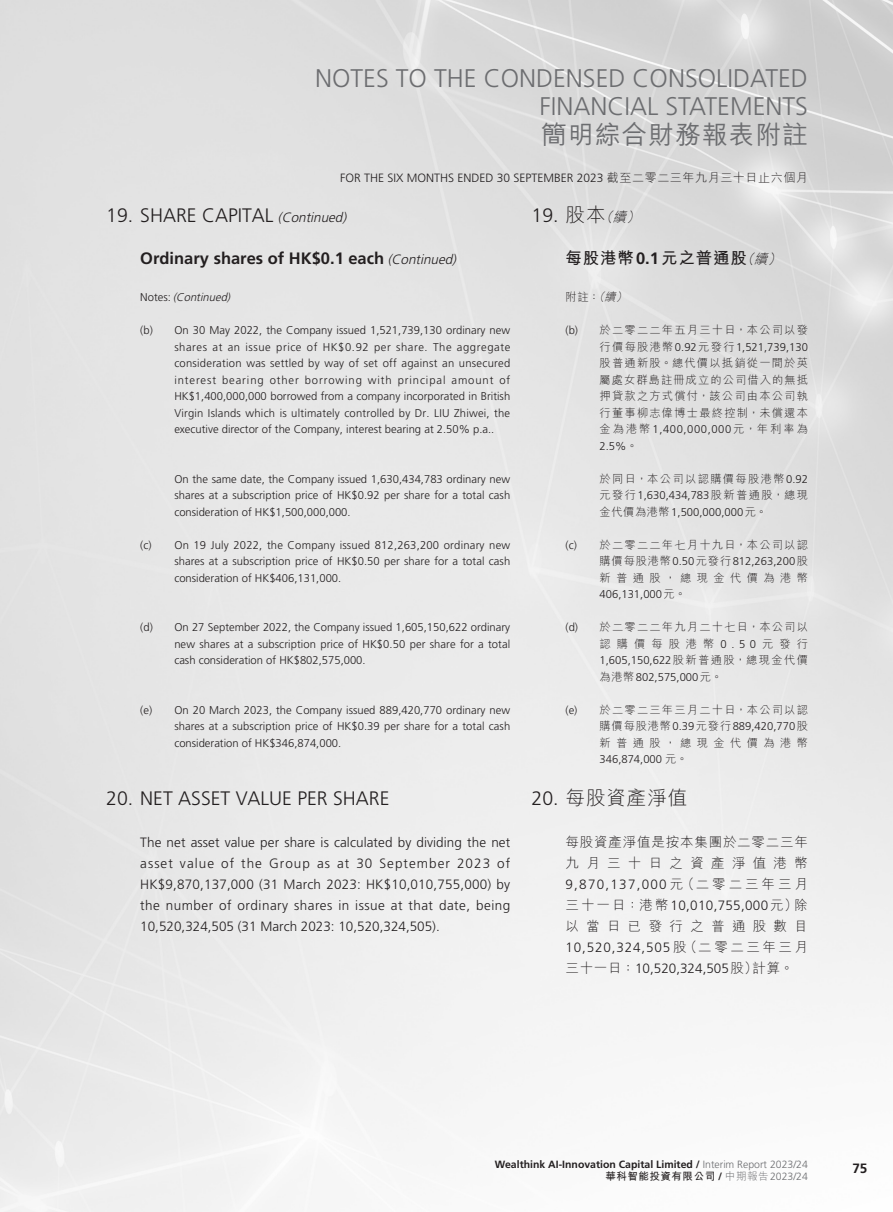
<style>
.page{position:relative;width:893px;height:1212px;background:#fff}
.page>*{position:absolute;margin:0;border:0;box-sizing:border-box;transform-origin:0 0}
.t1{font:300 25.5px/28.5px "Frutiger LT Std";color:#6c6d70;text-align:right}
.t2{font:500 25.5px "M Hei HK";letter-spacing:.05em;color:#6c6d70}
._01_H1{font:300 19.5px "Frutiger LT Std";color:#231f20}
._01_H1-2{font:300 19.5px "M Hei HK";letter-spacing:.05em;color:#231f20}
._02_H2{font:700 16.5px "Frutiger LT Std";color:#231f20}
._02_H2-2{font:700 16.5px "M Hei HK";letter-spacing:.05em;color:#231f20}
._00_txt{font:300 13.5px/21px "Frutiger LT Std";color:#231f20;text-align:justify}
._00_txt-2{font:300 13.5px/21px "M Hei HK";letter-spacing:.54em;color:#231f20;text-align:justify}
.t3{font:700 13.5px "Frutiger LT Std";color:#231f20}
.t4{font:300 12px "Frutiger LT Std";color:#231f20}
._06_Notes{font:300 11.25px/16.5px "Frutiger LT Std";color:#231f20;text-align:justify}
._06_Notes-2{font:300 11.25px/16.5px "M Hei HK";letter-spacing:.11em;color:#231f20;text-align:justify}
._06_Notes-3{font:italic 300 11.25px "Frutiger LT Std";color:#231f20}
.t5{font:700 10.5px "Frutiger LT Std";color:#231f20}
.t6{font:700 10.5px "M Hei HK";letter-spacing:.05em;color:#231f20}
.s1{font-family:"M Hei HK"}
.s2{font-style:italic;font-size:13.5px}
.s3{font-weight:300;font-style:italic;font-size:13.5px}
.s4{font-style:normal}
.s5{font-family:"M Hei HK";font-style:italic;font-size:13.5px}
.s6{font-family:"Frutiger LT Std"}
.s7{font-style:italic}
.s8{font-weight:300;color:#6c6d70}
.s9{font-family:"Frutiger LT Std";font-weight:300;color:#6c6d70}
</style>
<div class="page">
<h1 class="t1" style="left:315px;top:64px;width:494px">NOTES TO THE CONDENSED CONSOLIDATED<br>FINANCIAL STATEMENTS</h1>
<h1 class="t2" style="left:541px;top:116px;width:268px">簡明綜合財務報表附註</h1>
<p class="t4" style="left:340px;top:171px;width:469px">FOR THE SIX MONTHS ENDED 30 SEPTEMBER 2023 <span class="s1">截至二零二三年九月三十日止六個月</span></p>
<p class="_01_H1" style="left:106px;top:204px;width:245px">19. SHARE CAPITAL <span class="s2">(Continued)</span></p>
<p class="_02_H2" style="left:140px;top:248px;width:321px">Ordinary shares of HK$0.1 each <span class="s3">(Continued)</span></p>
<p class="_06_Notes-3" style="left:140px;top:291px;width:94px"><span class="s4">N o t e s :</span> (Continued)</p>
<p class="_06_Notes" style="left:174px;top:322px;width:337px;text-indent:-34px">(b) On 30 May 2022, the Company issued 1,521,739,130 ordinary new shares at an issue price of HK$0.92 per share. The aggregate consideration was settled by way of set off against an unsecured interest bearing other borrowing with principal amount of HK$1,400,000,000 borrowed from a company incorporated in British Virgin Islands which is ultimately controlled by Dr. LIU Zhiwei, the executive director of the Company, interest bearing at 2.50% p.a..</p>
<p class="_06_Notes" style="left:174px;top:471px;width:337px">On the same date, the Company issued 1,630,434,783 ordinary new shares at a subscription price of HK$0.92 per share for a total cash consideration of HK$1,500,000,000.</p>
<p class="_06_Notes" style="left:174px;top:537px;width:337px;text-indent:-34px">(c) On 19 July 2022, the Company issued 812,263,200 ordinary new shares at a subscription price of HK$0.50 per share for a total cash consideration of HK$406,131,000.</p>
<p class="_06_Notes" style="left:174px;top:619px;width:337px;text-indent:-34px">(d) On 27 September 2022, the Company issued 1,605,150,622 ordinary new shares at a subscription price of HK$0.50 per share for a total cash consideration of HK$802,575,000.</p>
<p class="_06_Notes" style="left:174px;top:702px;width:337px;text-indent:-34px">(e) On 20 March 2023, the Company issued 889,420,770 ordinary new shares at a subscription price of HK$0.39 per share for a total cash consideration of HK$346,874,000.</p>
<p class="_01_H1" style="left:106px;top:787px;width:285px">20. NET ASSET VALUE PER SHARE</p>
<p class="_00_txt" style="left:140px;top:832px;width:371px">The net asset value per share is calculated by dividing the net asset value of the Group as at 30 September 2023 of HK$9,870,137,000 (31 March 2023: HK$10,010,755,000) by the number of ordinary shares in issue at that date, being 10,520,324,505 (31 March 2023: 10,520,324,505).</p>
<p class="_01_H1" style="left:531px;top:204px;width:113px">19. <span class="s1">股本</span><span class="s5">（續）</span></p>
<p class="_02_H2-2" style="left:565px;top:245px;width:220px">每股港幣<span class="s6">0.1</span>元之普通股<span class="s3">（續）</span></p>
<p class="_06_Notes-2" style="left:565px;top:288px;width:65px">附註：<span class="s7">（續）</span></p>
<p class="_06_Notes-2" style="left:600px;top:321px;width:210px;text-indent:-34px"><span class="s6">(b)</span> 於二零二二年五月三十日，本公司以發行價每股港幣<span class="s6">0.92</span>元發行<span class="s6">1,521,739,130</span>股普通新股。總代價以抵銷從一間於英屬處女群島註冊成立的公司借入的無抵押貸款之方式償付，該公司由本公司執行董事柳志偉博士最終控制，未償還本金為港幣 <span class="s6">1,400,000,000</span> 元，年利率為<span class="s6">2.5%</span>。</p>
<p class="_06_Notes-2" style="left:600px;top:470px;width:210px">於同日，本公司以認購價每股港幣<span class="s6">0.92</span>元發行<span class="s6">1,630,434,783</span>股新普通股，總現金代價為港幣<span class="s6">1,500,000,000</span>元。</p>
<p class="_06_Notes-2" style="left:600px;top:536px;width:210px;text-indent:-34px"><span class="s6">(c)</span> 於二零二二年七月十九日，本公司以認購價每股港幣<span class="s6">0.50</span>元發行<span class="s6">812,263,200</span>股新普通股，總現金代價為港幣<span class="s6">406,131,000</span>元。</p>
<p class="_06_Notes-2" style="left:600px;top:618px;width:210px;text-indent:-34px"><span class="s6">(d)</span> 於二零二二年九月二十七日，本公司以認購價每股港幣<span class="s6">0.50</span>元發行<span class="s6">1,605,150,622</span>股新普通股，總現金代價為港幣<span class="s6">802,575,000</span>元。</p>
<p class="_06_Notes-2" style="left:600px;top:701px;width:210px;text-indent:-34px"><span class="s6">(e)</span> 於二零二三年三月二十日，本公司以認購價每股港幣<span class="s6">0.39</span>元發行<span class="s6">889,420,770</span>股新普通股，總現金代價為港幣<span class="s6">346,874,000</span> 元。</p>
<p class="_01_H1-2" style="left:531px;top:788px;width:157px"><span class="s6">20.</span> 每股資產淨值</p>
<p class="_00_txt-2" style="left:565px;top:831px;width:244px">每股資產淨值是按本集團於二零二三年九月三十日之資產淨值港幣<span class="s6">9,870,137,000</span> 元（二零二三年三月三十一日：港幣<span class="s6">10,010,755,000</span>元）除以當日已發行之普通股數目<span class="s6">10,520,324,505</span> 股（二零二三年三月三十一日：<span class="s6">10,520,324,505</span>股）計算。</p>
<p class="t5" style="left:495px;top:1158px;width:315px">Wealthink AI-Innovation Capital Limited / <span class="s8">Interim Report 2023/24</span></p>
<p class="t6" style="left:605px;top:1168px;width:204px">華科智能投資有限公司 <span class="s6">/</span> <span class="s8">中期報告</span><span class="s9">2023/24</span></p>
<p class="t3" style="left:852px;top:1161px;width:17px">75</p>
</div>
